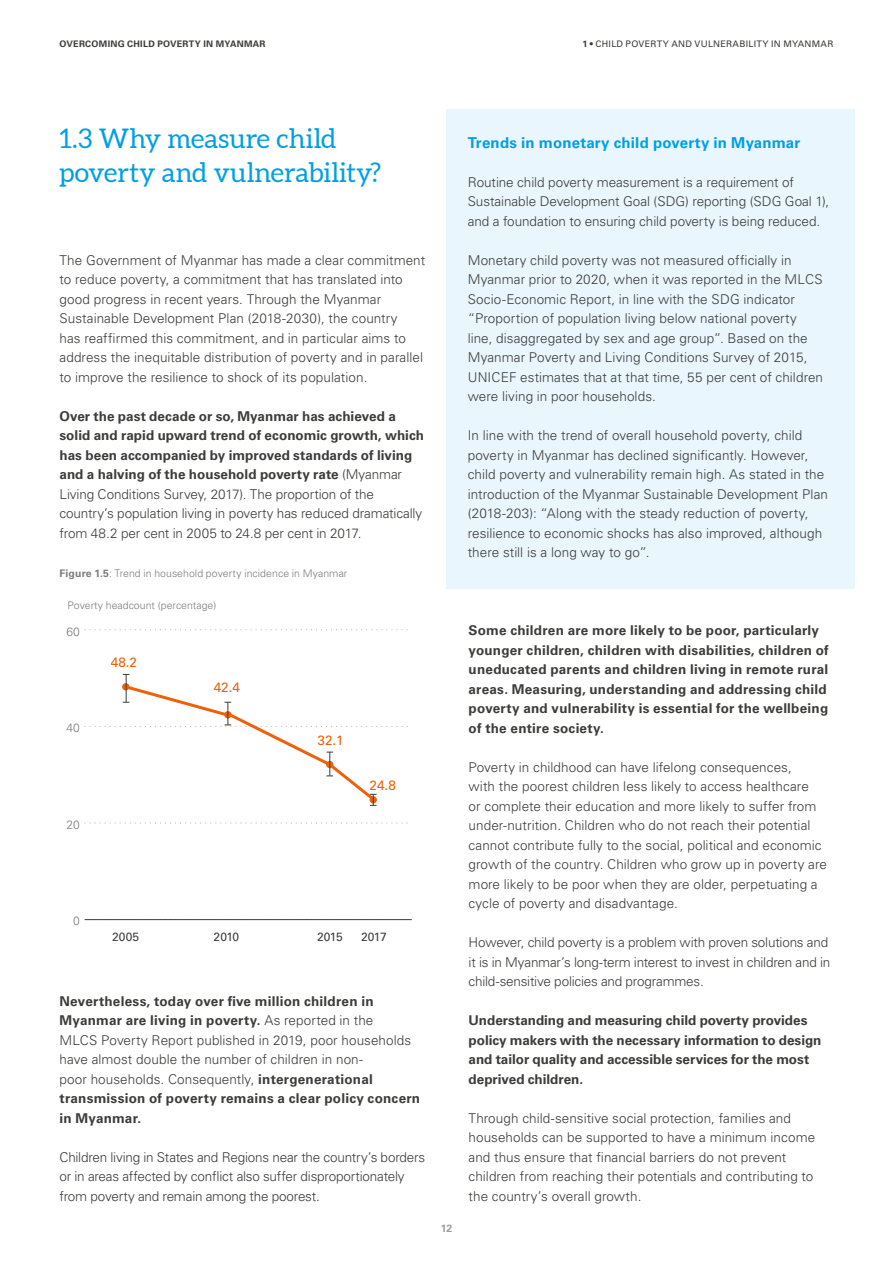
<style>
.page{position:relative;width:893px;height:1263px;background:#fff}
.page>*{position:absolute;margin:0;border:0;box-sizing:border-box;transform-origin:0 0}
.t1{font:27px/34.5px "Aleo";color:#009fe3}
.t2{font:700 15px "Univers LT Std";letter-spacing:.01em;color:#009fe3}
.t3{font:300 13.5px/19.5px "Univers LT Std";letter-spacing:.005em;color:#3c3c3b}
.t4{font:700 13.5px/19.5px "Univers LT Std";letter-spacing:.01em;color:#3c3c3b}
.t5{font:300 13.5px/19.5px "Univers LT Std";letter-spacing:-.015em;color:#3c3c3b}
.t6{font:13.5px "Univers LT Std";color:#eb6209}
.t7{font:12px "Univers LT Std";letter-spacing:-.005em;color:#3c3c3b}
.t8{font:300 12px "Univers LT Std";color:#7f7b7d}
.t9{font:300 10.5px "Univers LT Std";color:#7f7b7d}
.t10{font:700 10.5px "Univers LT Std";color:#9d9d9c}
.t11{font:9px "Univers LT Std";letter-spacing:.035em;color:#3c3c3b}
.t12{font:700 9px "Univers LT Std";letter-spacing:.03em;color:#3c3c3b}
.s1{font-weight:700}
.s2{font-weight:300}
</style>
<div class="page">
<div style="left:446px;top:109px;width:409px;height:479px;background:#eaf6fe"></div>
<hr style="left:85px;top:919px;width:327px;height:1px;background:#3c3c3b">
<svg style="left:85px;top:822px;width:323px;height:1px"></svg>
<svg style="left:85px;top:629px;width:323px;height:1px"></svg>
<svg style="left:85px;top:674px;width:323px;height:132px"></svg>
<p class="t12" style="left:60px;top:39px;width:208px">OVERCOMING CHILD POVERTY IN MYANMAR</p>
<p class="t11" style="left:582px;top:38px;width:26px"><span class="s1">1</span> • CHILD</p>
<p class="t11" style="left:626px;top:38px;width:27px">POVERTY</p>
<p class="t11" style="left:671px;top:38px;width:8px">AND</p>
<p class="t11" style="left:694px;top:38px;width:13px">VULNERABILITY</p>
<p class="t11" style="left:771px;top:38px;width:29px">IN MYANMAR</p>
<h1 class="t1" style="left:60px;top:122px;width:323px">1.3 Why measure child poverty and vulnerability?</h1>
<p class="t3" style="left:60px;top:250px;width:367px">The Government of Myanmar has made a clear commitment to reduce poverty, a commitment that has translated into good progress in recent years. Through the Myanmar Sustainable Development Plan (2018-2030), the country<br>has reaffirmed this commitment, and in particular aims to address the inequitable distribution of poverty and in parallel to improve the resilience to shock of its population.</p>
<p class="t4" style="left:60px;top:406px;width:366px">Over the past decade or so, Myanmar has achieved a solid and rapid upward trend of economic growth, which has been accompanied by improved standards of living and a halving of the household poverty rate <span class="s2">(Myanmar Living Conditions Survey, 2017). The proportion of the country’s population living in poverty has reduced dramatically from 48.2 per cent in 2005 to 24.8 per cent in 2017.</span></p>
<p class="t9" style="left:60px;top:567px;width:289px"><span class="s1">Figure 1.5</span>: Trend in household poverty incidence in Myanmar</p>
<p class="t9" style="left:67px;top:599px;width:150px">Poverty headcount (percentage)</p>
<p class="t8" style="left:66px;top:624px;width:15px">60</p>
<p class="t8" style="left:66px;top:721px;width:15px">40</p>
<p class="t6" style="left:111px;top:654px;width:28px">48.2</p>
<p class="t8" style="left:66px;top:817px;width:15px">20</p>
<p class="t6" style="left:214px;top:679px;width:28px">42.4</p>
<p class="t6" style="left:318px;top:732px;width:28px">32.1</p>
<p class="t6" style="left:370px;top:777px;width:28px">24.8</p>
<p class="t8" style="left:73px;top:914px;width:8px">0</p>
<p class="t7" style="left:112px;top:930px;width:29px">2005</p>
<p class="t7" style="left:214px;top:930px;width:27px">2010</p>
<p class="t7" style="left:317px;top:930px;width:27px">2015</p>
<p class="t7" style="left:361px;top:930px;width:27px">2017</p>
<p class="t4" style="left:60px;top:991px;width:362px">Nevertheless, today over five million children in Myanmar are living in poverty. <span class="s2">As reported in the<br>MLCS Poverty Report published in 2019, poor households have almost double the number of children in non-<br>poor households. Consequently,</span> intergenerational transmission of poverty remains a clear policy concern in Myanmar.</p>
<p class="t5" style="left:60px;top:1147px;width:367px">Children living in States and Regions near the country’s borders or in areas affected by conflict also suffer disproportionately from poverty and remain among the poorest.</p>
<p class="t2" style="left:468px;top:134px;width:334px">Trends in monetary child poverty in Myanmar</p>
<p class="t3" style="left:468px;top:172px;width:363px">Routine child poverty measurement is a requirement of<br>Sustainable Development Goal (SDG) reporting (SDG Goal 1), and a foundation to ensuring child poverty is being reduced.</p>
<p class="t3" style="left:468px;top:250px;width:357px">Monetary child poverty was not measured officially in Myanmar prior to 2020, when it was reported in the MLCS Socio-Economic Report, in line with the SDG indicator “Proportion of population living below national poverty line, disaggregated by sex and age group”. Based on the Myanmar Poverty and Living Conditions Survey of 2015, UNICEF estimates that at that time, 55 per cent of children were living in poor households.</p>
<p class="t3" style="left:468px;top:426px;width:362px">In line with the trend of overall household poverty, child poverty in Myanmar has declined significantly. However, child poverty and vulnerability remain high. As stated in the introduction of the Myanmar Sustainable Development Plan (2018-203): “Along with the steady reduction of poverty, resilience to economic shocks has also improved, although there still is a long way to go”.</p>
<p class="t10" style="left:441px;top:1222px;width:13px">12</p>
<p class="t4" style="left:469px;top:621px;width:362px">Some children are more likely to be poor, particularly younger children, children with disabilities, children of uneducated parents and children living in remote rural areas. Measuring, understanding and addressing child poverty and vulnerability is essential for the wellbeing of the entire society.</p>
<p class="t3" style="left:469px;top:757px;width:360px">Poverty in childhood can have lifelong consequences,<br>with the poorest children less likely to access healthcare<br>or complete their education and more likely to suffer from under-nutrition. Children who do not reach their potential cannot contribute fully to the social, political and economic growth of the country. Children who grow up in poverty are more likely to be poor when they are older, perpetuating a cycle of poverty and disadvantage.</p>
<p class="t5" style="left:469px;top:933px;width:363px">However, child poverty is a problem with proven solutions and it is in Myanmar’s long-term interest to invest in children and in child-sensitive policies and programmes.</p>
<p class="t4" style="left:469px;top:1011px;width:354px">Understanding and measuring child poverty provides policy makers with the necessary information to design and tailor quality and accessible services for the most deprived children.</p>
<p class="t3" style="left:469px;top:1108px;width:348px">Through child-sensitive social protection, families and households can be supported to have a minimum income and thus ensure that financial barriers do not prevent children from reaching their potentials and contributing to the country’s overall growth.</p>
</div>
